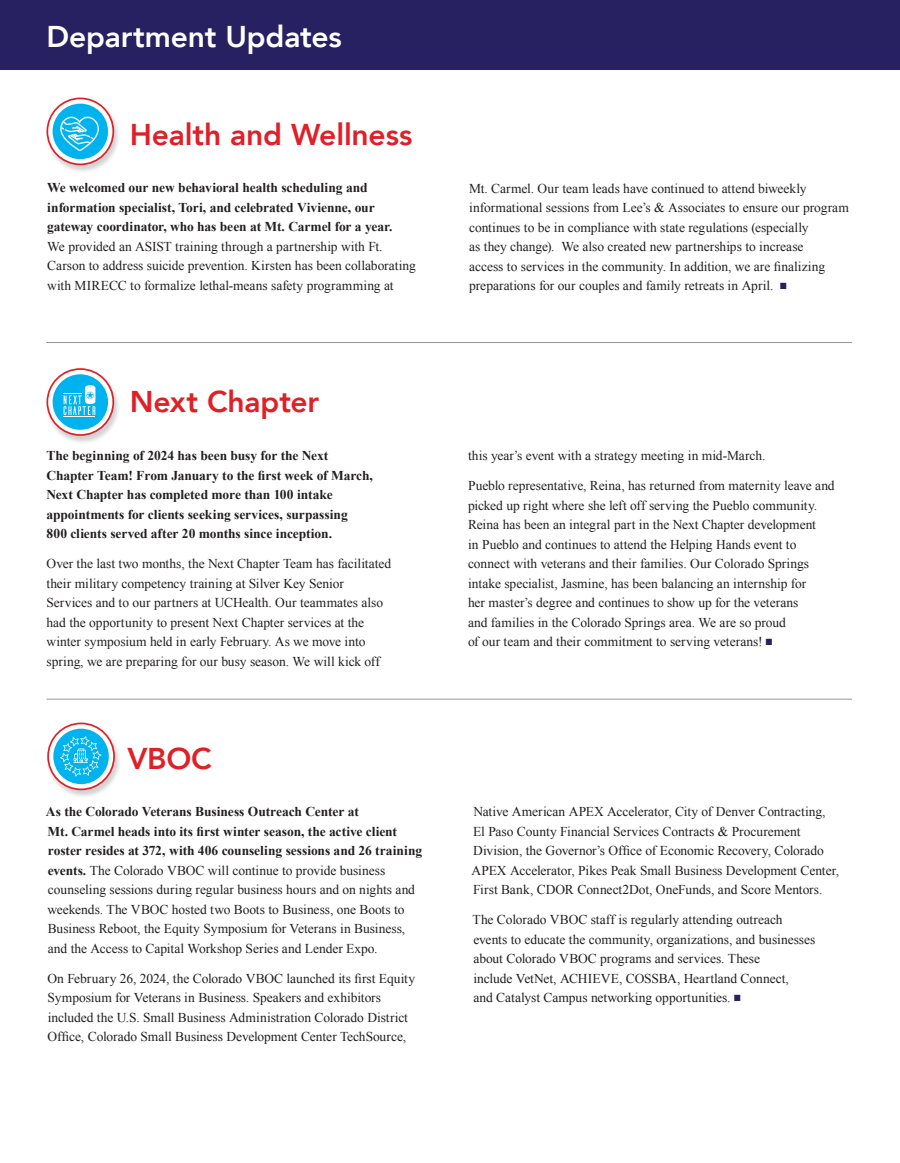
<style>
.page{position:relative;width:900px;height:1163px;background:#fff}
.page>*{position:absolute;margin:0;border:0;box-sizing:border-box;transform-origin:0 0}
.t1{font:800 30px "Avenir";letter-spacing:-.005em;color:#df2027}
.t2{font:800 30px "Avenir";letter-spacing:-.005em;color:#fff}
.t3{font:13.5px/19.5px "Times New Roman";letter-spacing:-.005em;color:#231f20}
.t4{font:700 13.5px/19.5px "Times New Roman";letter-spacing:-.005em;color:#231f20}
.s1{font-weight:700}
.s2{color:#272161}
</style>
<div class="page">
<div style="left:0;top:0;width:900px;height:69px;background:#272161"></div>
<hr style="left:46px;top:698px;width:806px;height:1px;background:#939598">
<hr style="left:46px;top:342px;width:806px;height:1px;background:#939598">
<div style="left:45px;top:369px;width:76px;height:75px;background:#231f20;opacity:.2"></div>
<svg style="left:47px;top:369px;width:66px;height:66px"></svg>
<div style="left:46px;top:368px;width:68px;height:68px;border:2px solid #df2027;border-radius:50%"></div>
<div style="left:53px;top:374px;width:55px;height:56px;background:#00b3ef;border-radius:50%"></div>
<hr style="left:64px;top:416px;width:31px;height:1px;background:#fff">
<svg style="left:64px;top:385px;width:32px;height:30px"></svg>
<div style="left:46px;top:723px;width:75px;height:75px;background:#231f20;opacity:.2"></div>
<svg style="left:48px;top:723px;width:66px;height:66px"></svg>
<div style="left:47px;top:722px;width:68px;height:68px;border:2px solid #df2027;border-radius:50%"></div>
<div style="left:53px;top:728px;width:56px;height:56px;background:#00b3ef;border-radius:50%"></div>
<svg style="left:60px;top:736px;width:41px;height:40px"></svg>
<div style="left:45px;top:98px;width:76px;height:76px;background:#231f20;opacity:.2"></div>
<svg style="left:47px;top:98px;width:66px;height:66px"></svg>
<div style="left:46px;top:98px;width:68px;height:67px;border:2px solid #df2027;border-radius:50%"></div>
<div style="left:53px;top:104px;width:55px;height:55px;background:#00b3ef;border-radius:50%"></div>
<svg style="left:60px;top:117px;width:39px;height:34px"></svg>
<p class="t2" style="left:46px;top:13px;width:297px">Department Updates</p>
<p class="t1" style="left:130px;top:111px;width:284px">Health and Wellness</p>
<p class="t3" style="left:47px;top:178px;width:370px"><span class="s1">We welcomed our new behavioral health scheduling and information specialist, Tori, and celebrated Vivienne, our gateway coordinator, who has been at Mt. Carmel for a year.<br></span>We provided an ASIST training through a partnership with Ft.<br>Carson to address suicide prevention. Kirsten has been collaborating with MIRECC to formalize lethal-means safety programming at</p>
<p class="t3" style="left:469px;top:178px;width:381px">Mt. Carmel. Our team leads have continued to attend biweekly informational sessions from Lee’s &amp; Associates to ensure our program continues to be in compliance with state regulations (especially<br>as they change). We also created new partnerships to increase<br>access to services in the community. In addition, we are finalizing preparations for our couples and family retreats in April. <span class="s2">■</span></p>
<p class="t1" style="left:130px;top:378px;width:191px">Next Chapter</p>
<p class="t4" style="left:46px;top:445px;width:328px">The beginning of 2024 has been busy for the Next Chapter Team! From January to the first week of March, Next Chapter has completed more than 100 intake appointments for clients seeking services, surpassing<br>800 clients served after 20 months since inception.</p>
<p class="t3" style="left:46px;top:553px;width:346px">Over the last two months, the Next Chapter Team has facilitated their military competency training at Silver Key Senior Services and to our partners at UCHealth. Our teammates also had the opportunity to present Next Chapter services at the winter symposium held in early February. As we move into spring, we are preparing for our busy season. We will kick off</p>
<p class="t1" style="left:128px;top:735px;width:86px">VBOC</p>
<p class="t3" style="left:46px;top:801px;width:378px"><span class="s1">As the Colorado Veterans Business Outreach Center at<br>Mt. Carmel heads into its first winter season, the active client roster resides at 372, with 406 counseling sessions and 26 training events.</span> The Colorado VBOC will continue to provide business counseling sessions during regular business hours and on nights and weekends. The VBOC hosted two Boots to Business, one Boots to Business Reboot, the Equity Symposium for Veterans in Business, and the Access to Capital Workshop Series and Lender Expo.</p>
<p class="t3" style="left:47px;top:968px;width:369px">On February 26, 2024, the Colorado VBOC launched its first Equity Symposium for Veterans in Business. Speakers and exhibitors included the U.S. Small Business Administration Colorado District Office, Colorado Small Business Development Center TechSource,</p>
<p class="t3" style="left:468px;top:446px;width:299px">this year’s event with a strategy meeting in mid-March.</p>
<p class="t3" style="left:468px;top:476px;width:368px">Pueblo representative, Reina, has returned from maternity leave and picked up right where she left off serving the Pueblo community.<br>Reina has been an integral part in the Next Chapter development<br>in Pueblo and continues to attend the Helping Hands event to connect with veterans and their families. Our Colorado Springs intake specialist, Jasmine, has been balancing an internship for<br>her master’s degree and continues to show up for the veterans<br>and families in the Colorado Springs area. We are so proud<br>of our team and their commitment to serving veterans! <span class="s2">■</span></p>
<p class="t3" style="left:472px;top:802px;width:369px">Native American APEX Accelerator, City of Denver Contracting,<br>El Paso County Financial Services Contracts &amp; Procurement Division, the Governor’s Office of Economic Recovery, Colorado APEX Accelerator, Pikes Peak Small Business Development Center, First Bank, CDOR Connect2Dot, OneFunds, and Score Mentors.</p>
<p class="t3" style="left:473px;top:910px;width:344px">The Colorado VBOC staff is regularly attending outreach events to educate the community, organizations, and businesses about Colorado VBOC programs and services. These<br>include VetNet, ACHIEVE, COSSBA, Heartland Connect,<br>and Catalyst Campus networking opportunities. <span class="s2">■</span></p>
</div>
